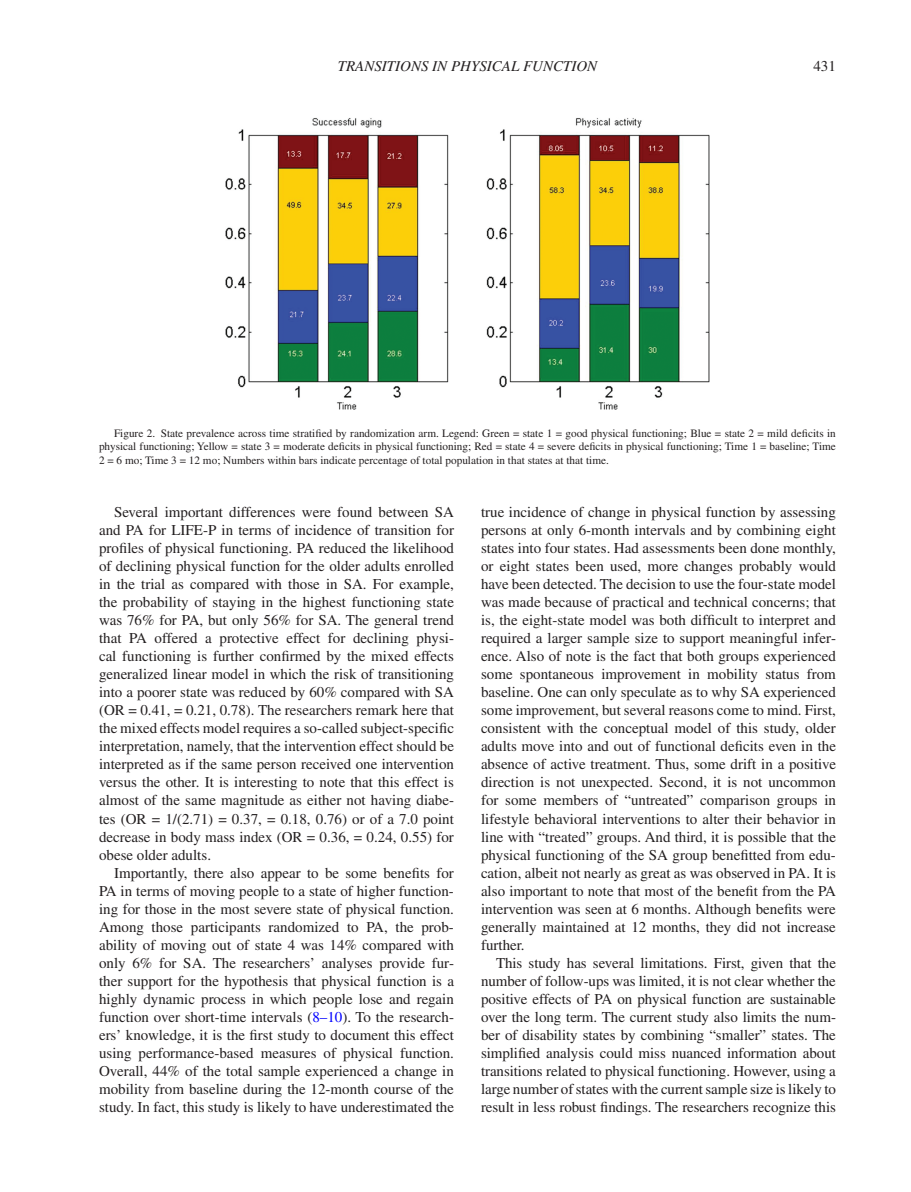
<style>
.page{position:relative;width:911px;height:1192px;background:#fff}
.page>*{position:absolute;margin:0;border:0;box-sizing:border-box;transform-origin:0 0}
.t1{font:15px/18px "Times LT Std";color:#231f20;text-align:justify}
.t2{font:italic 15px "Times LT Std";color:#231f20}
.t3{font:11.25px/13.5px "Times LT Std";color:#231f20;text-align:justify}
.s1{color:#00f}
</style>
<div class="page">
<img style="left:225px;top:118px;width:485px;height:292px">
<p class="t2" style="left:338px;top:57px;width:261px">TRANSITIONS IN PHYSICAL FUNCTION</p>
<p class="t1" style="left:813px;top:56px;width:24px">431</p>
<p class="t3" style="left:99px;top:426px;width:738px;text-indent:15px">Figure 2. State prevalence across time stratified by randomization arm. Legend: Green = state 1 = good physical functioning; Blue = state 2 = mild deficits in physical functioning; Yellow = state 3 = moderate deficits in physical functioning; Red = state 4 = severe deficits in physical functioning; Time 1 = baseline; Time 2 = 6 mo; Time 3 = 12 mo; Numbers within bars indicate percentage of total population in that states at that time.</p>
<p class="t1" style="left:99px;top:503px;width:357px;text-indent:15px">Several important differences were found between SA and PA for LIFE-P in terms of incidence of transition for profiles of physical functioning. PA reduced the likelihood of declining physical function for the older adults enrolled in the trial as compared with those in SA. For example, the probability of staying in the highest functioning state was 76% for PA, but only 56% for SA. The general trend that PA offered a protective effect for declining physi&shy;cal functioning is further confirmed by the mixed effects generalized linear model in which the risk of transitioning into a poorer state was reduced by 60% compared with SA (OR = 0.41, = 0.21, 0.78). The researchers remark here that the mixed effects model requires a so-called subject-specific interpretation, namely, that the intervention effect should be interpreted as if the same person received one intervention versus the other. It is interesting to note that this effect is almost of the same magnitude as either not having diabe&shy;tes (OR = 1/(2.71) = 0.37, = 0.18, 0.76) or of a 7.0 point decrease in body mass index (OR = 0.36, = 0.24, 0.55) for obese older adults.</p>
<p class="t1" style="left:99px;top:863px;width:357px;text-indent:15px">Importantly, there also appear to be some benefits for PA in terms of moving people to a state of higher function&shy;ing for those in the most severe state of physical function.<br>Among those participants randomized to PA, the prob&shy;ability of moving out of state 4 was 14% compared with only 6% for SA. The researchers’ analyses provide fur&shy;ther support for the hypothesis that physical function is a highly dynamic process in which people lose and regain function over short-time intervals (<span class="s1">8–10</span>). To the research&shy;ers’ knowledge, it is the first study to document this effect using performance-based measures of physical function.<br>Overall, 44% of the total sample experienced a change in mobility from baseline during the 12-month course of the study. In fact, this study is likely to have underestimated the</p>
<p class="t1" style="left:481px;top:503px;width:357px">true incidence of change in physical function by assessing persons at only 6-month intervals and by combining eight states into four states. Had assessments been done monthly, or eight states been used, more changes probably would have been detected. The decision to use the four-state model was made because of practical and technical concerns; that is, the eight-state model was both difficult to interpret and required a larger sample size to support meaningful infer&shy;ence. Also of note is the fact that both groups experienced some spontaneous improvement in mobility status from baseline. One can only speculate as to why SA experienced some improvement, but several reasons come to mind. First, consistent with the conceptual model of this study, older adults move into and out of functional deficits even in the absence of active treatment. Thus, some drift in a positive direction is not unexpected. Second, it is not uncommon for some members of “untreated” comparison groups in lifestyle behavioral interventions to alter their behavior in line with “treated” groups. And third, it is possible that the physical functioning of the SA group benefitted from edu&shy;cation, albeit not nearly as great as was observed in PA. It is also important to note that most of the benefit from the PA intervention was seen at 6 months. Although benefits were generally maintained at 12 months, they did not increase further.</p>
<p class="t1" style="left:481px;top:953px;width:357px;text-indent:15px">This study has several limitations. First, given that the number of follow-ups was limited, it is not clear whether the positive effects of PA on physical function are sustainable over the long term. The current study also limits the num&shy;ber of disability states by combining “smaller” states. The simplified analysis could miss nuanced information about transitions related to physical functioning. However, using a large number of states with the current sample size is likely to result in less robust findings. The researchers recognize this</p>
</div>
